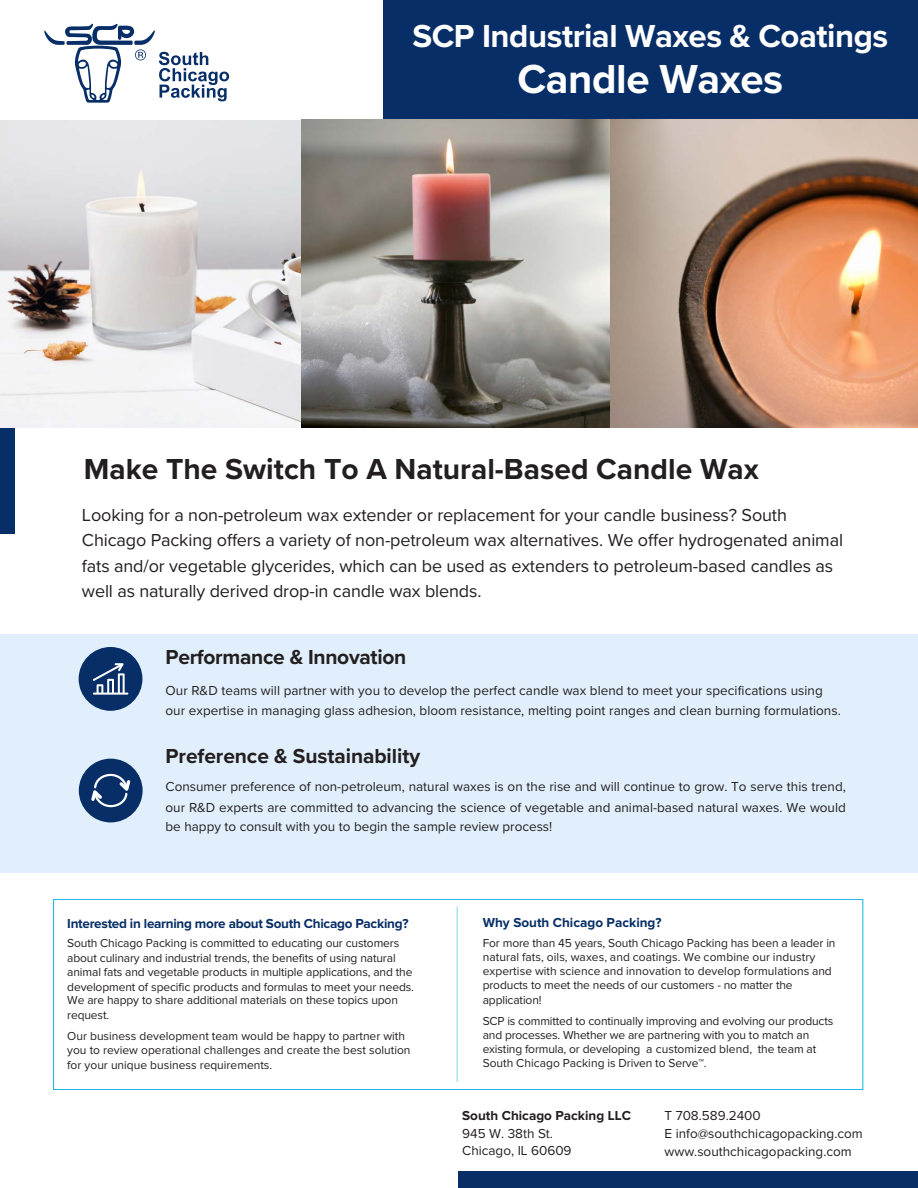
<style>
.page{position:relative;width:918px;height:1188px;background:#fff}
.page>*{position:absolute;margin:0;border:0;box-sizing:border-box;transform-origin:0 0}
.t1{font:700 42px "Proxima Nova";letter-spacing:-.01em;color:#fff}
.t2{font:700 33px "Proxima Nova";letter-spacing:-.015em;color:#fff}
.t3{font:700 30px "Proxima Nova";color:#231f20}
.t4{font:700 21px "Proxima Nova";letter-spacing:-.005em;color:#231f20}
.t5{font:18px/25.3px "Proxima Nova";letter-spacing:-.005em;color:#231f20}
.t6{font:13.5px/20px "Proxima Nova";letter-spacing:.005em;color:#231f20}
.t7{font:700 13.5px "Proxima Nova";letter-spacing:-.02em;color:#072e66}
.t8{font:700 13.5px "Proxima Nova";color:#072e66}
.t9{font:700 13.5px "Proxima Nova";color:#231f20}
.t10{font:12px/14.4px "Proxima Nova";letter-spacing:-.01em;color:#231f20}
</style>
<div class="page">
<div style="left:0;top:634px;width:918px;height:238px;background:#e0effb"></div>
<div style="left:79px;top:647px;width:63px;height:64px;background:#072e66;border-radius:50%"></div>
<svg style="left:93px;top:663px;width:35px;height:32px"></svg>
<div style="left:79px;top:759px;width:64px;height:63px;background:#072e66;border-radius:50%"></div>
<svg style="left:91px;top:773px;width:39px;height:35px"></svg>
<svg style="left:44px;top:23px;width:185px;height:80px"></svg>
<div style="left:458px;top:1172px;width:460px;height:16px;background:#072e66"></div>
<div style="left:0;top:426px;width:15px;height:108px;background:#072e66"></div>
<div style="left:384px;top:0;width:534px;height:141px;background:#072e66"></div>
<img style="left:0;top:120px;width:918px;height:307px">
<div style="left:53px;top:899px;width:810px;height:191px;border:1px solid #1bb3e9"></div>
<hr style="left:457px;top:907px;width:1px;height:175px;background:#1bb3e9">
<p class="t2" style="left:412px;top:17px;width:477px">SCP Industrial Waxes &amp; Coatings</p>
<p class="t1" style="left:518px;top:48px;width:267px">Candle Waxes</p>
<p class="t3" style="left:84px;top:447px;width:677px">Make The Switch To A Natural-Based Candle Wax</p>
<p class="t5" style="left:82px;top:501px;width:763px">Looking for a non-petroleum wax extender or replacement for your candle business? South Chicago Packing offers a variety of non-petroleum wax alternatives. We offer hydrogenated animal fats and/or vegetable glycerides, which can be used as extenders to petroleum-based candles as well as naturally derived drop-in candle wax blends.</p>
<p class="t4" style="left:166px;top:641px;width:242px">Performance &amp; Innovation</p>
<p class="t6" style="left:166px;top:680px;width:677px">Our R&amp;D teams will partner with you to develop the perfect candle wax blend to meet your specifications using our expertise in managing glass adhesion, bloom resistance, melting point ranges and clean burning formulations.</p>
<p class="t4" style="left:166px;top:740px;width:256px">Preference &amp; Sustainability</p>
<p class="t6" style="left:166px;top:777px;width:682px;text-align:justify">Consumer preference of non-petroleum, natural waxes is on the rise and will continue to grow. To serve this trend, our R&amp;D experts are committed to advancing the science of vegetable and animal-based natural waxes. We would be happy to consult with you to begin the sample review process!</p>
<p class="t7" style="left:67px;top:916px;width:343px">Interested in learning more about South Chicago Packing?</p>
<p class="t10" style="left:67px;top:936px;width:348px">South Chicago Packing is committed to educating our customers about culinary and industrial trends, the benefits of using natural animal fats and vegetable products in multiple applications, and the development of specific products and formulas to meet your needs.<br>We are happy to share additional materials on these topics upon request.</p>
<p class="t10" style="left:67px;top:1029px;width:345px">Our business development team would be happy to partner with you to review operational challenges and create the best solution for your unique business requirements.</p>
<p class="t8" style="left:483px;top:915px;width:180px">Why South Chicago Packing?</p>
<p class="t10" style="left:483px;top:936px;width:354px">For more than 45 years, South Chicago Packing has been a leader in natural fats, oils, waxes, and coatings. We combine our industry expertise with science and innovation to develop formulations and products to meet the needs of our customers - no matter the application!</p>
<p class="t10" style="left:483px;top:1014px;width:352px;line-height:14px">SCP is committed to continually improving and evolving our products and processes. Whether we are partnering with you to match an existing formula, or developing a customized blend, the team at South Chicago Packing is Driven to Serve™.</p>
<p class="t9" style="left:462px;top:1108px;width:170px">South Chicago Packing LLC</p>
<p class="t6" style="left:462px;top:1125px;width:111px;line-height:17.4px">945 W. 38th St.<br>Chicago, IL 60609</p>
<p class="t6" style="left:665px;top:1107px;width:200px;line-height:18px">T 708.589.2400<br>E info@southchicagopacking.com www.southchicagopacking.com</p>
</div>
